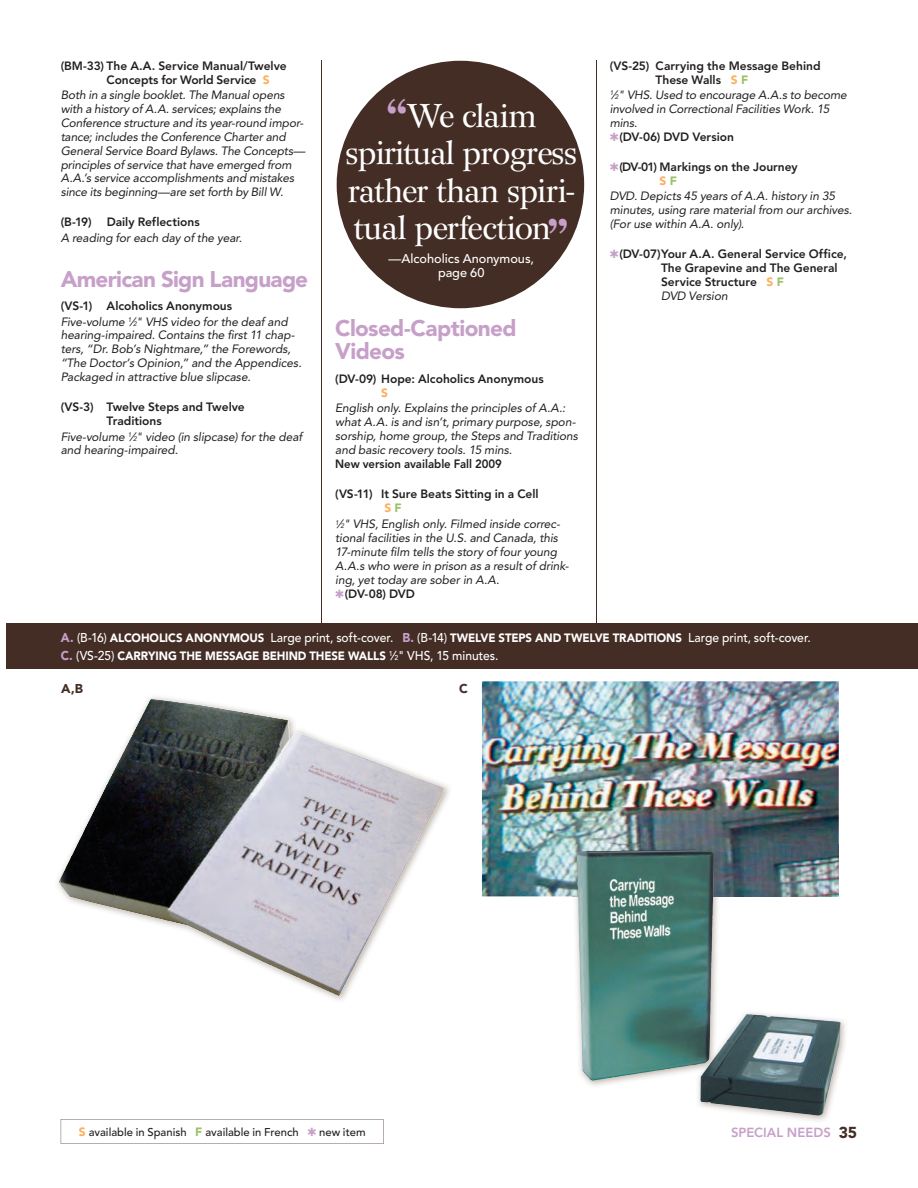
<style>
.page{position:relative;width:918px;height:1188px;background:#fff}
.page>*{position:absolute;margin:0;border:0;box-sizing:border-box;transform-origin:0 0}
.t1{font:700 48px "Wilke";color:#c7a0c9}
.t2{font:33px/37.5px "Wilke";letter-spacing:-.03em;color:#fff;text-align:center}
.t3{font:900 22.5px/23.2px "Avenir";letter-spacing:-.03em;color:#c7a0c9}
.t4{font:800 13.2px "Avenir";letter-spacing:.005em;color:#c7a0c9}
.t5{font:500 12.75px "Avenir";letter-spacing:-.005em;color:#fff;scale:.95 1}
.t6{font:500 12.75px "Avenir";letter-spacing:-.005em;color:#fff}
.t7{font:900 12.75px "Avenir";color:#442d25}
.t8{font:italic 12px/13.8px "Avenir";letter-spacing:-.01em;color:#231f20}
.t9{font:800 12px/13.8px "Avenir";color:#231f20}
.t10{font:900 12px "Avenir";letter-spacing:-.01em;color:#fff;scale:.95 1}
.t11{font:800 12px "Avenir";color:#231f20;scale:.95 1}
.t12{font:900 12px "Avenir";color:#fab05f}
.t13{font:500 11.25px "Avenir";color:#231f20}
.s1{font-weight:900;color:#fab05f}
.s2{font-weight:800;font-style:normal}
.s3{font-size:6.6px}
.s4{font-weight:700;font-size:48px;color:#c7a0c9}
.s5{font-weight:900;color:#9dc16b}
.s6{color:#c7a0c9}
.s7{font-weight:400;font-style:italic}
.s8{font-weight:900;color:#c7a0c9}
.s9{font-weight:900;font-size:12px}
.s10{font-size:12.75px;color:#c7a0c9}
.s11{font-weight:500;font-size:12.75px}
.s12{font-weight:500;font-size:7.05px}
.s13{font-weight:900;font-size:12px;color:#fab05f}
.s14{font-weight:900;font-size:12px;color:#9dc16b}
.s15{font-weight:900;font-size:15.75px;color:#442d25}
</style>
<div class="page">
<hr style="left:321px;top:61px;width:1px;height:1039px;background:#442d25">
<hr style="left:596px;top:61px;width:1px;height:1039px;background:#442d25">
<svg style="left:61px;top:1119px;width:323px;height:25px"></svg>
<svg style="left:61px;top:669px;width:536px;height:431px"></svg>
<div style="left:7px;top:623px;width:911px;height:46px;background:#442d25"></div>
<img style="left:524px;top:681px;width:315px;height:215px">
<img style="left:57px;top:875px;width:4px;height:15px">
<img style="left:61px;top:885px;width:391px;height:118px">
<img style="left:572px;top:896px;width:273px;height:225px">
<img style="left:572px;top:845px;width:267px;height:51px">
<img style="left:577px;top:850px;width:137px;height:253px">
<div style="left:337px;top:61px;width:247px;height:247px;background:#442d25;border-radius:50%"></div>
<p class="t9" style="left:107px;top:60px;width:182px;text-indent:-46px">(BM-33) The A.A. Service Manual/Twelve<br>Concepts for World Service <span class="s1">S</span></p>
<p class="t8" style="left:61px;top:89px;width:246px">Both in a single booklet. The Manual opens with a history of A.A. services; explains the Confer ence structure and its year-round impor&shy;tance; includes the Conference Charter and General Service Board Bylaws. The Concepts— principles of service that have emerged from A.A.’s service accomplishments and mistakes since its beginning—are set forth by Bill W.</p>
<p class="t9" style="left:61px;top:216px;width:141px">(B-19) Daily Reflections</p>
<p class="t8" style="left:61px;top:232px;width:183px">A reading for each day of the year.</p>
<h3 class="t3" style="left:61px;top:269px;width:249px">American Sign Language</h3>
<p class="t8" style="left:61px;top:299px;width:228px;line-height:15.5px"><span class="s2">(VS-1) Alcoholics Anonymous<br></span>Five-volume <sup>1</sup>⁄<span class="s3">2</span>" VHS video for the deaf and</p>
<p class="t8" style="left:61px;top:329px;width:242px">hear ing-impaired. Contains the first 11 chap&shy;ters, “Dr. Bob’s Nightmare,” the Forewords, “The Doctor’s Opinion,” and the Appendices.<br>Packaged in attractive blue slipcase.</p>
<p class="t9" style="left:107px;top:401px;width:140px;text-indent:-46px">(VS-3) Twelve Steps and Twelve<br>Traditions</p>
<p class="t8" style="left:61px;top:430px;width:243px">Five-volume <sup>1</sup>⁄<span class="s3">2</span>" video (in slipcase) for the deaf and hearing-impaired.</p>
<h2 class="t2" style="left:345px;top:100px;width:233px"><span class="s4">“</span>We claim spiritual progress rather than spiri&shy;tual perfection</h2>
<p class="t6" style="left:388px;top:254px;width:147px">—Alcoholics Anonymous,</p>
<h1 class="t1" style="left:547px;top:218px;width:24px">”</h1>
<p class="t6" style="left:438px;top:267px;width:48px">page 60</p>
<h3 class="t3" style="left:335px;top:319px;width:183px">Closed-Captioned<br>Videos</h3>
<p class="t9" style="left:335px;top:373px;width:210px">(DV-09) Hope: Alcoholics Anonymous</p>
<p class="t12" style="left:381px;top:388px;width:8px">S</p>
<p class="t8" style="left:335px;top:402px;width:244px">English only. Explains the principles of A.A.: what A.A. is and isn’t, primary purpose, spon&shy;sorship, home group, the Steps and Traditions and basic recovery tools. 15 mins.</p>
<p class="t11" style="left:335px;top:459px;width:177px">New version available Fall 2009</p>
<p class="t9" style="left:384px;top:488px;width:156px;text-indent:-49px">(VS-11) It Sure Beats Sitting in a Cell<br><span class="s1">S</span> <span class="s5">F</span></p>
<p class="t8" style="left:335px;top:518px;width:235px"><sup>1</sup>⁄<span class="s3">2</span>" VHS, English only. Filmed inside correc&shy;tional facilities in the U.S. and Canada, this 17-minute film tells the story of four young A.A.s who were in prison as a result of drink&shy;ing, yet today are sober in A.A.<br><span class="s6">✱</span><span class="s2">(DV-08) DVD</span></p>
<p class="t9" style="left:656px;top:60px;width:166px;text-indent:-46px">(VS-25) Carrying the Message Behind<br>These Walls <span class="s1">S</span> <span class="s5">F</span></p>
<p class="t8" style="left:610px;top:89px;width:239px"><sup>1</sup>⁄<span class="s3">2</span>" VHS. Used to encourage A.A.s to become involved in Correctional Facilities Work. 15 mins.<br><span class="s6">✱</span><span class="s2">(DV-06) DVD Version</span></p>
<p class="t9" style="left:660px;top:161px;width:140px;text-indent:-50px"><span class="s6">✱</span>(DV-01) Markings on the Journey<br><span class="s1">S</span> <span class="s5">F</span></p>
<p class="t8" style="left:610px;top:190px;width:244px">DVD. Depicts 45 years of A.A. history in 35 minutes, using rare material from our archives. (For use within A.A. only).</p>
<p class="t9" style="left:661px;top:248px;width:187px;text-indent:-51px"><span class="s6">✱</span>(DV-07) Your A.A. General Service Office,<br>The Grapevine and The General<br>Service Structure <span class="s1">S</span> <span class="s5">F<br></span><span class="s7">DVD Version</span></p>
<p class="t5" style="left:61px;top:633px;width:791px"><span class="s8">A.</span> (B-16) <span class="s9">ALCOHOLICS ANONYMOUS</span> Large print, soft-cover. <span class="s8">B.</span> (B-14) <span class="s9">TWELVE STEPS AND TWELVE TRADITIONS</span> Large print, soft-cover.</p>
<p class="t10" style="left:61px;top:651px;width:462px"><span class="s10">C.</span> <span class="s11">(VS-25)</span> CARRYING THE MESSAGE BEHIND THESE WALLS <sup>1</sup><span class="s11">⁄</span><span class="s12">2</span><span class="s11">" VHS, 15 minutes.</span></p>
<p class="t7" style="left:61px;top:683px;width:23px">A,B</p>
<p class="t7" style="left:459px;top:683px;width:10px">C</p>
<p class="t13" style="left:79px;top:1128px;width:288px"><span class="s13">S</span> available in Spanish <span class="s14">F</span> available in French <span class="s6">✱</span> new item</p>
<p class="t4" style="left:731px;top:1127px;width:128px">SPECIAL NEEDS <span class="s15">35</span></p>
</div>
